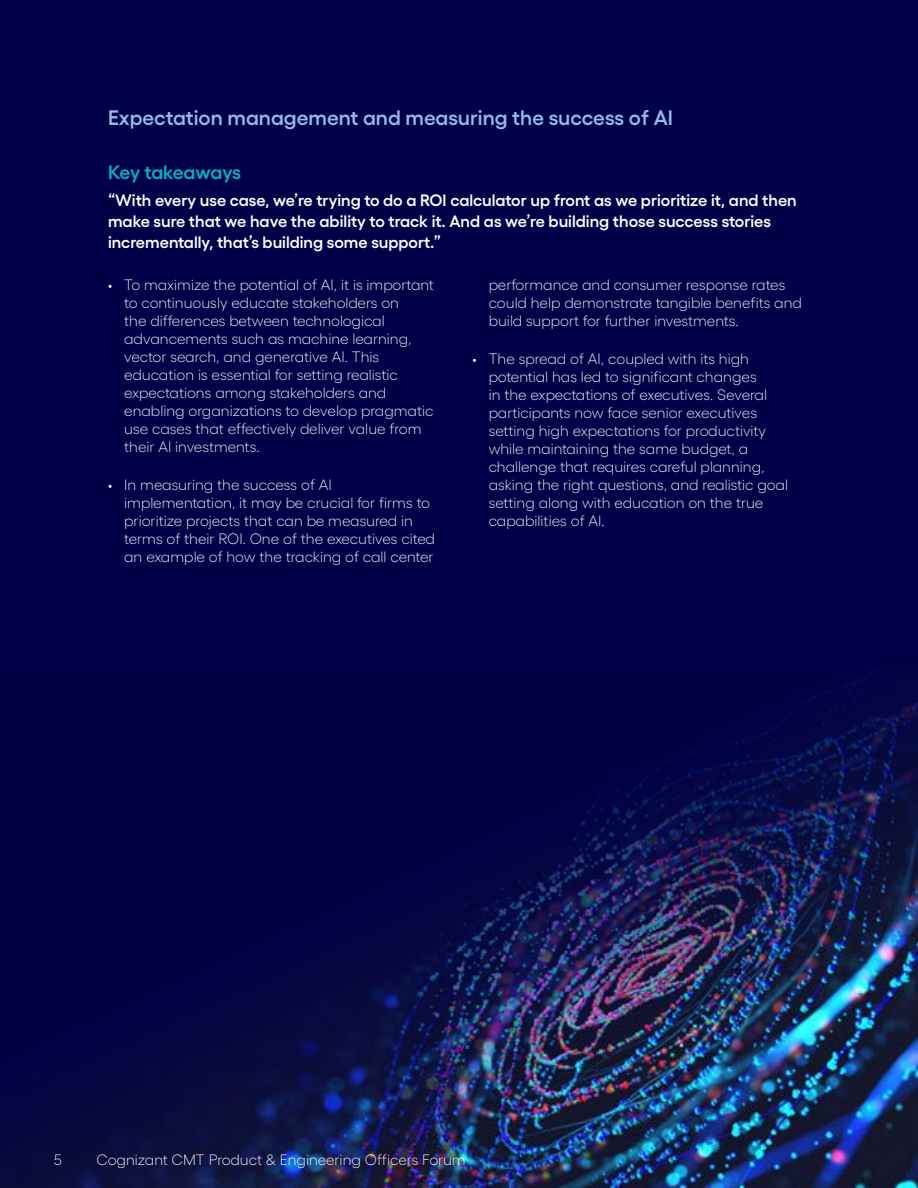
<style>
.page{position:relative;width:918px;height:1188px;background:#000048}
.page>*{position:absolute;margin:0;border:0;box-sizing:border-box;transform-origin:0 0}
.t1{font:600 21px "Gellix";color:#92bbe6}
.t2{font:600 19.5px "Gellix";letter-spacing:-.025em;color:#00b6bd}
.t3{font:600 16.5px/21px "Gellix";color:#fff}
.t4{font:300 15px/18px "Gellix";color:#fff}
</style>
<div class="page">
<img style="left:0;top:677px;width:918px;height:511px">
<h1 class="t1" style="left:108px;top:101px;width:567px">Expectation management and measuring the success of AI</h1>
<h2 class="t2" style="left:108px;top:156px;width:135px">Key takeaways</h2>
<p class="t3" style="left:108px;top:188px;width:690px">“With every use case, we’re trying to do a ROI calculator up front as we prioritize it, and then make sure that we have the ability to track it. And as we’re building those success stories incrementally, that’s building some support.”</p>
<p class="t4" style="left:124px;top:274px;width:311px;text-indent:-16px">• To maximize the potential of AI, it is important to continuously educate stakeholders on<br>the differences between technological advancements such as machine learning, vector search, and generative AI. This education is essential for setting realistic expectations among stakeholders and enabling organizations to develop pragmatic use cases that effectively deliver value from their AI investments.</p>
<p class="t4" style="left:124px;top:474px;width:312px;text-indent:-16px">• In measuring the success of AI implementation, it may be crucial for firms to prioritize projects that can be measured in terms of their ROI. One of the executives cited an example of how the tracking of call center</p>
<p class="t4" style="left:489px;top:274px;width:315px">performance and consumer response rates could help demonstrate tangible benefits and build support for further investments.</p>
<p class="t4" style="left:489px;top:348px;width:301px;text-indent:-16px">• The spread of AI, coupled with its high potential has led to significant changes<br>in the expectations of executives. Several participants now face senior executives setting high expectations for productivity while maintaining the same budget, a challenge that requires careful planning, asking the right questions, and realistic goal setting along with education on the true capabilities of AI.</p>
<p class="t4" style="left:54px;top:1149px;width:9px">5</p>
<p class="t4" style="left:96px;top:1149px;width:371px">Cognizant CMT Product &amp; Engineering Officers Forum</p>
</div>
